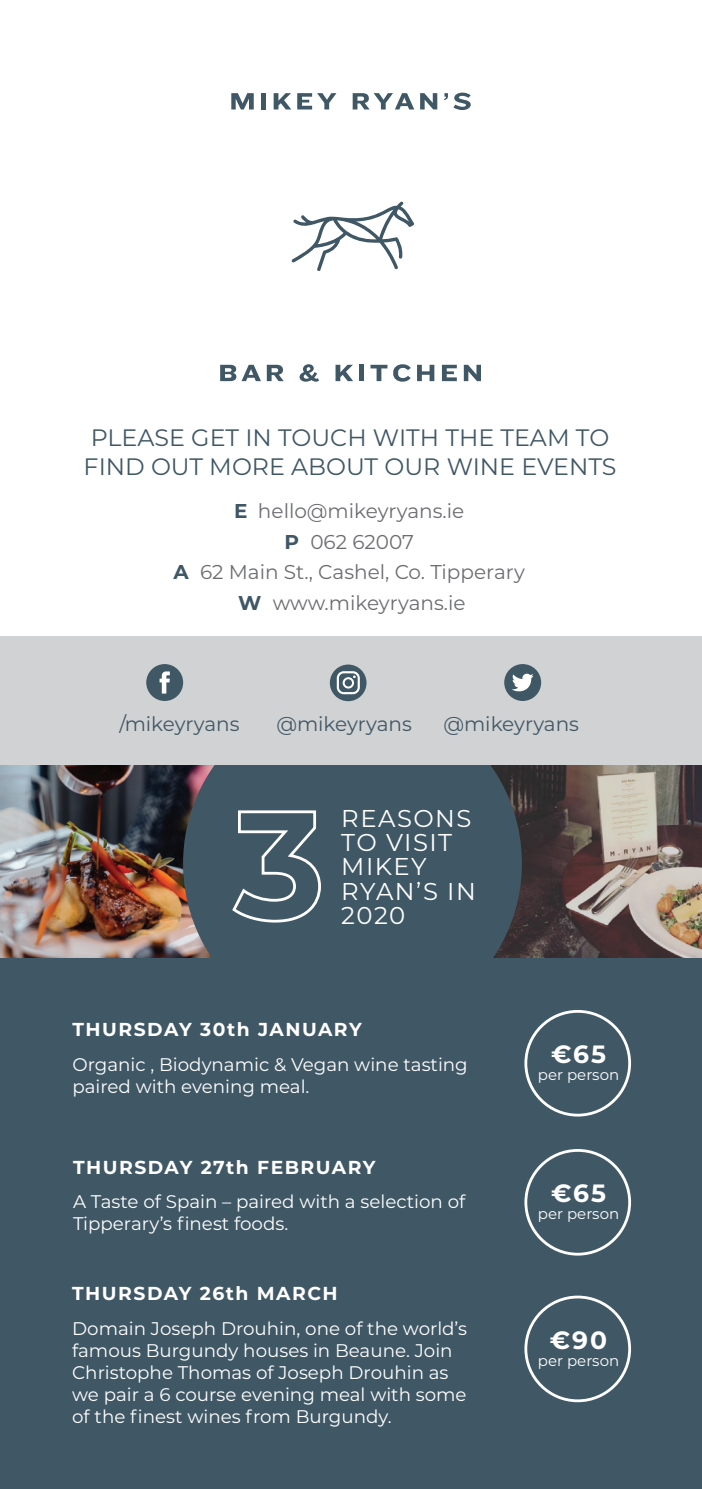
<style>
.page{position:relative;width:702px;height:1489px;background:#fff}
.page>*{position:absolute;margin:0;border:0;box-sizing:border-box;transform-origin:0 0}
.t1{font:700 25px "Montserrat";color:#fff}
.t2{font:24.25px/24.2px "Montserrat";letter-spacing:.06em;color:#fff}
.t3{font:23.75px/28.5px "Montserrat";color:#405765;text-align:center}
.t4{font:20px/30.5px "Montserrat";color:#6c6d70;text-align:center}
.t5{font:20px "Montserrat";color:#405765}
.t6{font:700 18.75px "Montserrat";letter-spacing:.08em;color:#fff}
.t7{font:18.25px/22px "Montserrat";color:#fff}
.t8{font:15px "Montserrat";color:#fff}
.s1{font-weight:700;color:#405765}
</style>
<div class="page">
<div style="left:0;top:923px;width:702px;height:565px;background:#405765"></div>
<img style="left:0;top:764px;width:215px;height:193px">
<img style="left:490px;top:764px;width:212px;height:193px">
<div style="left:183px;top:694px;width:339px;height:338px;background:#405765;border-radius:50%"></div>
<svg style="left:291px;top:201px;width:123px;height:70px"></svg>
<svg style="left:231px;top:93px;width:23px;height:16px"></svg>
<div style="left:261px;top:93px;width:5px;height:16px;background:#405765"></div>
<svg style="left:273px;top:93px;width:18px;height:16px"></svg>
<svg style="left:297px;top:93px;width:39px;height:16px"></svg>
<svg style="left:352px;top:93px;width:62px;height:16px"></svg>
<svg style="left:420px;top:93px;width:17px;height:16px"></svg>
<svg style="left:444px;top:93px;width:26px;height:17px"></svg>
<svg style="left:220px;top:365px;width:41px;height:16px"></svg>
<svg style="left:267px;top:365px;width:17px;height:16px"></svg>
<svg style="left:299px;top:364px;width:20px;height:17px"></svg>
<svg style="left:335px;top:365px;width:18px;height:16px"></svg>
<div style="left:359px;top:365px;width:5px;height:16px;background:#405765"></div>
<svg style="left:370px;top:365px;width:17px;height:16px"></svg>
<svg style="left:393px;top:364px;width:17px;height:17px"></svg>
<svg style="left:417px;top:365px;width:17px;height:16px"></svg>
<svg style="left:442px;top:365px;width:15px;height:16px"></svg>
<svg style="left:464px;top:365px;width:17px;height:16px"></svg>
<svg style="left:232px;top:810px;width:89px;height:113px"></svg>
<div style="left:524px;top:1009px;width:107px;height:107px;border:3px solid #fff;border-radius:50%"></div>
<div style="left:524px;top:1148px;width:107px;height:107px;border:3px solid #fff;border-radius:50%"></div>
<div style="left:524px;top:1295px;width:107px;height:106px;border:3px solid #fff;border-radius:50%"></div>
<div style="left:0;top:636px;width:702px;height:128px;background:#d1d2d4"></div>
<div style="left:504px;top:664px;width:37px;height:37px;background:#405765;border-radius:50%"></div>
<svg style="left:512px;top:673px;width:21px;height:19px"></svg>
<div style="left:146px;top:664px;width:37px;height:37px;background:#405765;border-radius:50%"></div>
<svg style="left:159px;top:671px;width:11px;height:22px"></svg>
<svg style="left:330px;top:664px;width:36px;height:37px"></svg>
<h3 class="t3" style="left:84px;top:422px;width:534px">PLEASE GET IN TOUCH WITH THE TEAM TO<br>FIND OUT MORE ABOUT OUR WINE EVENTS</h3>
<p class="t4" style="left:173px;top:495px;width:353px"><span class="s1">E</span> hello@mikeyryans.ie<br><span class="s1">P</span> 062 62007<br><span class="s1">A</span> 62 Main St., Cashel, Co. Tipperary<br><span class="s1">W</span> www.mikeyryans.ie</p>
<p class="t5" style="left:119px;top:710px;width:122px">/mikeyryans</p>
<p class="t5" style="left:276px;top:710px;width:137px">@mikeyryans</p>
<p class="t5" style="left:443px;top:710px;width:137px">@mikeyryans</p>
<h2 class="t2" style="left:341px;top:805px;width:136px">REASONS<br>TO VISIT<br>MIKEY<br>RYAN’S IN<br>2020</h2>
<p class="t6" style="left:72px;top:1016px;width:291px">THURSDAY 30th JANUARY</p>
<p class="t7" style="left:72px;top:1052px;width:397px">Organic , Biodynamic &amp; Vegan wine tasting paired with evening meal.</p>
<p class="t6" style="left:73px;top:1153px;width:304px">THURSDAY 27th FEBRUARY</p>
<p class="t7" style="left:73px;top:1189px;width:394px">A Taste of Spain – paired with a selection of<br>Tipperary’s finest foods.</p>
<p class="t6" style="left:72px;top:1280px;width:267px">THURSDAY 26th MARCH</p>
<p class="t7" style="left:72px;top:1316px;width:396px">Domain Joseph Drouhin, one of the world’s famous Burgundy houses in Beaune. Join Christophe Thomas of Joseph Drouhin as we pair a 6 course evening meal with some of the finest wines from Burgundy.</p>
<h1 class="t1" style="left:551px;top:1036px;width:56px">€65</h1>
<p class="t8" style="left:538px;top:1064px;width:83px">per person</p>
<h1 class="t1" style="left:551px;top:1175px;width:56px">€65</h1>
<p class="t8" style="left:538px;top:1203px;width:83px">per person</p>
<h1 class="t1" style="left:550px;top:1321px;width:59px">€90</h1>
<p class="t8" style="left:538px;top:1349px;width:83px">per person</p>
</div>
